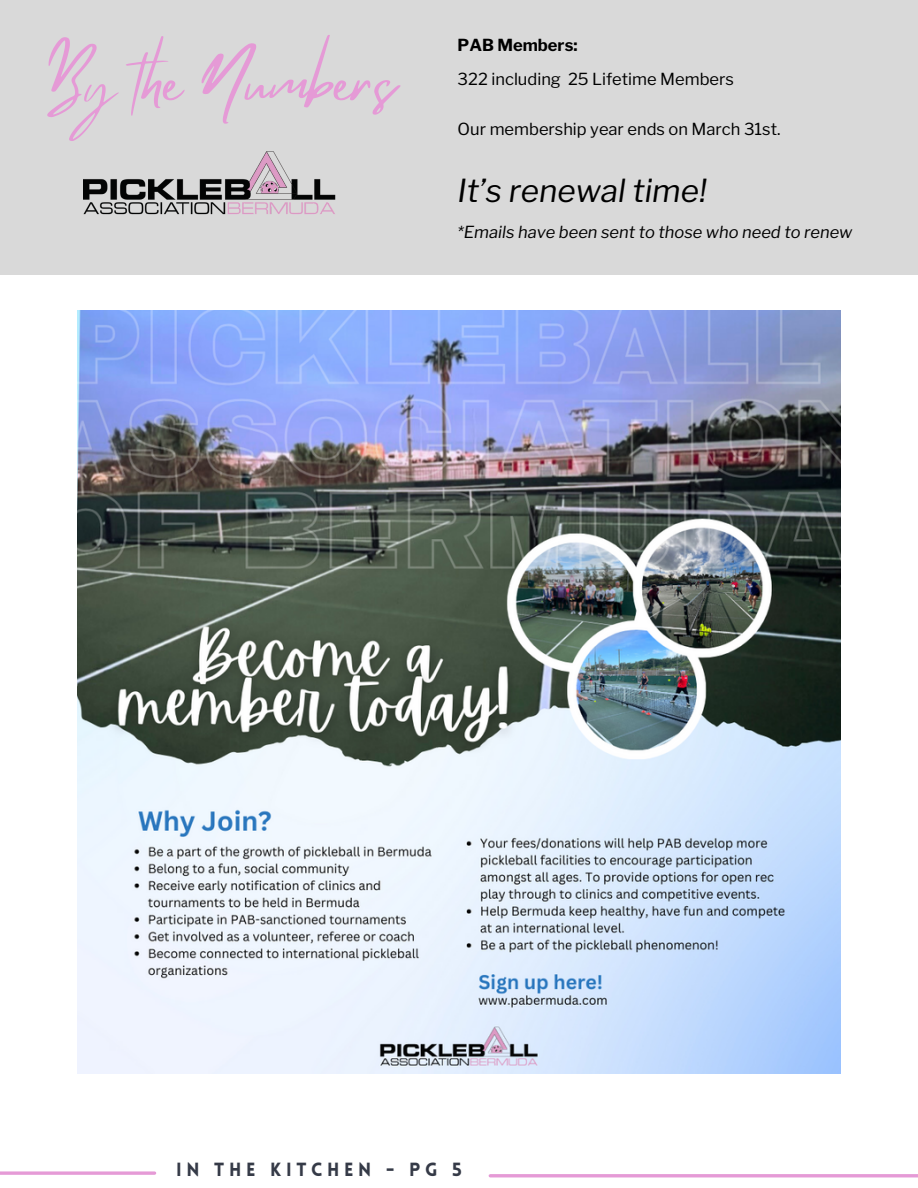
<style>
.page{position:relative;width:918px;height:1188px;background:#fff}
.page>*{position:absolute;margin:0;border:0;box-sizing:border-box;transform-origin:0 0}
.t1{font:60.45px "Mistrully";color:#e59ad6}
.t2{font:italic 31.5px "Libre Franklin";color:#000}
.t3{font:900 18.6px "Lovelo";letter-spacing:.25em;color:#353a47}
.t4{font:16.5px "Libre Franklin";color:#000}
.t5{font:italic 16.5px "Libre Franklin";color:#000}
.t6{font:700 16.5px "Libre Franklin";color:#000}
</style>
<div class="page">
<div style="left:0;top:0;width:918px;height:275px;background:#d9d9d9"></div>
<hr style="left:490px;top:1174px;width:428px;height:3px;background:#e59ad6">
<svg style="left:0;top:1171px;width:155px;height:4px"></svg>
<img style="left:83px;top:152px;width:252px;height:63px">
<img style="left:78px;top:311px;width:763px;height:763px">
<h1 class="t1" style="left:47px;top:33px;width:349px">By the Numbers</h1>
<p class="t6" style="left:458px;top:35px;width:121px">PAB Members:</p>
<p class="t4" style="left:458px;top:69px;width:278px">322 including 25 Lifetime Members</p>
<p class="t4" style="left:458px;top:119px;width:324px">Our membership year ends on March 31st.</p>
<h2 class="t2" style="left:458px;top:171px;width:251px">It’s renewal time!</h2>
<p class="t5" style="left:458px;top:222px;width:396px">*Emails have been sent to those who need to renew</p>
<p class="t3" style="left:176px;top:1162px;width:287px">IN THE KITCHEN - PG 5</p>
</div>
